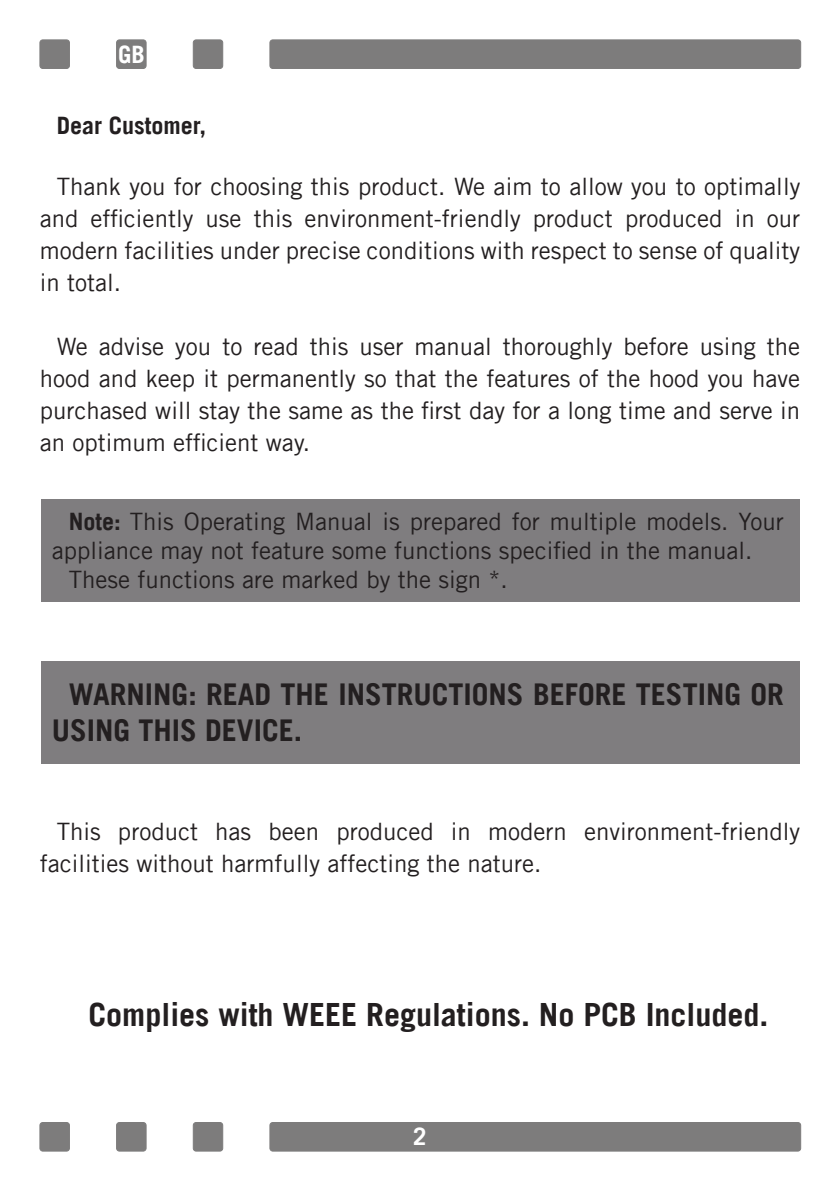
<style>
.page{position:relative;width:840px;height:1191px;background:#fff}
.page>*{position:absolute;margin:0;border:0;box-sizing:border-box;transform-origin:0 0}
.t1{font:700 32px "Trade Gothic";color:#231f20}
.t2{font:700 30px/36px "Trade Gothic";color:#231f20}
.t3{font:24px/32px "Trade Gothic";color:#231f20;text-align:justify}
.t4{font:700 24px "Trade Gothic";color:#231f20}
.t5{font:700 24px "Trade Gothic";color:#fff}
.s1{font-weight:700}
</style>
<div class="page">
<div style="left:270px;top:40px;width:530px;height:28px;background:#7d7c7c;border-radius:3px"></div>
<div style="left:269px;top:40px;width:531px;height:29px;border:1px solid #7d7c7c;border-radius:3px"></div>
<div style="left:40px;top:40px;width:29px;height:28px;background:#7d7c7c;border-radius:3px"></div>
<div style="left:40px;top:40px;width:30px;height:29px;border:1px solid #7d7c7c;border-radius:3px"></div>
<div style="left:193px;top:40px;width:29px;height:28px;background:#7d7c7c;border-radius:3px"></div>
<div style="left:193px;top:40px;width:30px;height:29px;border:1px solid #7d7c7c;border-radius:3px"></div>
<div style="left:116px;top:40px;width:30px;height:28px;background:#7d7c7c;border-radius:3px"></div>
<div style="left:116px;top:40px;width:30px;height:29px;border:1px solid #7d7c7c;border-radius:3px"></div>
<div style="left:270px;top:1122px;width:530px;height:29px;background:#7d7c7c;border-radius:3px"></div>
<div style="left:269px;top:1122px;width:531px;height:29px;border:1px solid #7d7c7c;border-radius:3px"></div>
<div style="left:40px;top:1122px;width:29px;height:29px;background:#7d7c7c;border-radius:3px"></div>
<div style="left:40px;top:1122px;width:30px;height:29px;border:1px solid #7d7c7c;border-radius:3px"></div>
<div style="left:193px;top:1122px;width:29px;height:29px;background:#7d7c7c;border-radius:3px"></div>
<div style="left:193px;top:1122px;width:30px;height:29px;border:1px solid #7d7c7c;border-radius:3px"></div>
<div style="left:116px;top:1122px;width:30px;height:29px;background:#7d7c7c;border-radius:3px"></div>
<div style="left:116px;top:1122px;width:30px;height:29px;border:1px solid #7d7c7c;border-radius:3px"></div>
<div style="left:41px;top:499px;width:758px;height:102px;background:#7f7d7f"></div>
<div style="left:41px;top:661px;width:758px;height:102px;background:#7f7d7f"></div>
<p class="t5" style="left:118px;top:40px;width:28px">GB</p>
<p class="t4" style="left:57px;top:111px;width:151px">Dear Customer,</p>
<p class="t3" style="left:40px;top:170px;width:761px;text-indent:17px">Thank you for choosing this product. We aim to allow you to optimally and efficiently use this environment-friendly product produced in our modern facilities under precise conditions with respect to sense of quality in total.</p>
<p class="t3" style="left:40px;top:330px;width:761px;text-indent:17px">We advise you to read this user manual thoroughly before using the hood and keep it permanently so that the features of the hood you have purchased will stay the same as the first day for a long time and serve in an optimum efficient way.</p>
<p class="t3" style="left:52px;top:506px;width:733px;line-height:28.8px;text-indent:17px"><span class="s1">Note:</span> This Operating Manual is prepared for multiple models. Your appliance may not feature some functions specified in the manual.</p>
<p class="t3" style="left:69px;top:562px;width:440px">These functions are marked by the sign *.</p>
<p class="t2" style="left:52px;top:676px;width:733px;text-indent:17px">WARNING: READ THE INSTRUCTIONS BEFORE TESTING OR<br>USING THIS DEVICE.</p>
<p class="t3" style="left:40px;top:815px;width:761px;text-indent:17px">This product has been produced in modern environment-friendly facilities without harmfully affecting the nature.</p>
<p class="t1" style="left:88px;top:994px;width:681px">Complies with WEEE Regulations. No PCB Included.</p>
<p class="t5" style="left:413px;top:1122px;width:15px">2</p>
</div>
